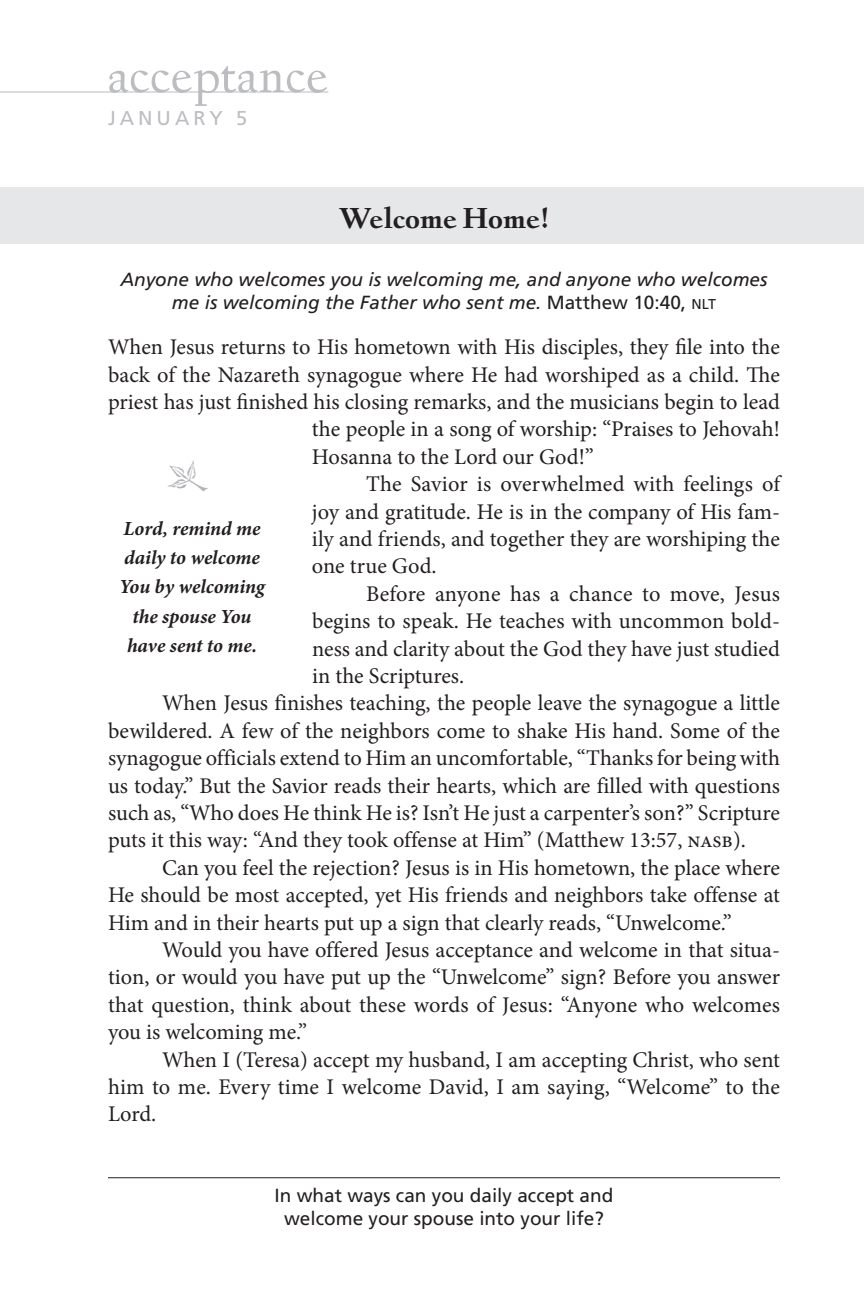
<style>
.page{position:relative;width:864px;height:1296px;background:#fff}
.page>*{position:absolute;margin:0;border:0;box-sizing:border-box;transform-origin:0 0}
.t1{font:54px "Deepdene Rmn A";color:#bcbdc0}
.t2{font:40px "Golden Cockerel Init Orn ITC";color:#b3b4b8}
.t3{font:30px "Deepdene Bld A";color:#231f20}
.t4{font:22.4px "Minion Pro";color:#231f20}
.t5{font:italic 700 20px/29.2px "Minion Pro";letter-spacing:-.005em;color:#231f20;text-align:center}
.t6{font:20px "Frutiger";letter-spacing:.2em;color:#bcbdc0}
.t7{font:italic 19px/22.6px "Frutiger";color:#231f20;text-align:center}
.t8{font:19px/22.6px "Frutiger";color:#231f20;text-align:center}
.s1{font-style:normal}
.s2{font-style:normal;font-size:14.2px}
</style>
<div class="page">
<hr style="left:108px;top:92px;width:220px;height:1px;background:#bcbdc0">
<hr style="left:108px;top:1177px;width:672px;height:1px;background:#231f20">
<div style="left:0;top:188px;width:864px;height:56px;background:#e6e7e9"></div>
<hr style="left:0;top:92px;width:108px;height:1px;background:#bcbdc0">
<h1 class="t1" style="left:108px;top:42px;width:222px">acceptance</h1>
<p class="t6" style="left:108px;top:107px;width:141px">JANUARY 5</p>
<h3 class="t3" style="left:339px;top:199px;width:211px">Welcome Home!</h3>
<p class="t7" style="left:120px;top:268px;width:649px">Anyone who welcomes you is welcoming me, and anyone who welcomes me is welcoming the Father who sent me. <span class="s1">Matthew 10:40,</span> <span class="s2">nlt</span></p>
<p class="t4" style="left:108px;top:332px;width:673px">When Jesus returns to His hometown with His disciples, they file into the</p>
<p class="t4" style="left:108px;top:360px;width:674px">back of the Nazareth synagogue where He had worshiped as a child. The</p>
<p class="t4" style="left:108px;top:387px;width:674px">priest has just finished his closing remarks, and the musicians begin to lead</p>
<p class="t4" style="left:312px;top:414px;width:470px">the people in a song of worship: “Praises to Jehovah!</p>
<p class="t4" style="left:312px;top:442px;width:283px">Hosanna to the Lord our God!”</p>
<p class="t4" style="left:366px;top:469px;width:416px">The Savior is overwhelmed with feelings of</p>
<p class="t4" style="left:312px;top:497px;width:470px">joy and gratitude. He is in the company of His fam-</p>
<p class="t4" style="left:312px;top:524px;width:469px">ily and friends, and together they are worshiping the</p>
<p class="t4" style="left:312px;top:551px;width:126px">one true God.</p>
<p class="t4" style="left:366px;top:579px;width:416px">Before anyone has a chance to move, Jesus</p>
<p class="t4" style="left:312px;top:606px;width:469px">begins to speak. He teaches with uncommon bold-</p>
<p class="t4" style="left:312px;top:634px;width:469px">ness and clarity about the God they have just studied</p>
<p class="t4" style="left:312px;top:661px;width:154px">in the Scriptures.</p>
<p class="t4" style="left:162px;top:688px;width:619px">When Jesus finishes teaching, the people leave the synagogue a little</p>
<p class="t4" style="left:108px;top:716px;width:674px">bewildered. A few of the neighbors come to shake His hand. Some of the</p>
<p class="t4" style="left:108px;top:743px;width:673px">synagogue officials extend to Him an uncomfortable, “Thanks for being with</p>
<p class="t4" style="left:108px;top:771px;width:674px">us today.” But the Savior reads their hearts, which are filled with questions</p>
<p class="t4" style="left:108px;top:798px;width:674px">such as, “Who does He think He is? Isn’t He just a carpenter’s son?” Scripture</p>
<p class="t4" style="left:108px;top:825px;width:639px">puts it this way: “And they took offense at Him” (Matthew 13:57, nasb).</p>
<p class="t4" style="left:162px;top:853px;width:620px">Can you feel the rejection? Jesus is in His hometown, the place where</p>
<p class="t4" style="left:108px;top:880px;width:673px">He should be most accepted, yet His friends and neighbors take offense at</p>
<p class="t4" style="left:108px;top:907px;width:625px">Him and in their hearts put up a sign that clearly reads, “Unwelcome.”</p>
<p class="t4" style="left:162px;top:935px;width:619px">Would you have offered Jesus acceptance and welcome in that situa-</p>
<p class="t4" style="left:108px;top:962px;width:674px">tion, or would you have put up the “Unwelcome” sign? Before you answer</p>
<p class="t4" style="left:108px;top:990px;width:674px">that question, think about these words of Jesus: “Anyone who welcomes</p>
<p class="t4" style="left:108px;top:1017px;width:201px">you is welcoming me.”</p>
<p class="t4" style="left:162px;top:1045px;width:620px">When I (Teresa) accept my husband, I am accepting Christ, who sent</p>
<p class="t4" style="left:108px;top:1072px;width:674px">him to me. Every time I welcome David, I am saying, “Welcome” to the</p>
<p class="t4" style="left:108px;top:1099px;width:50px">Lord.</p>
<h2 class="t2" style="left:166px;top:447px;width:46px">]</h2>
<p class="t5" style="left:119px;top:514px;width:147px">Lord, remind me daily to welcome<br>You by welcoming the spouse You have sent to me.</p>
<p class="t8" style="left:275px;top:1184px;width:340px">In what ways can you daily accept and welcome your spouse into your life?</p>
</div>
